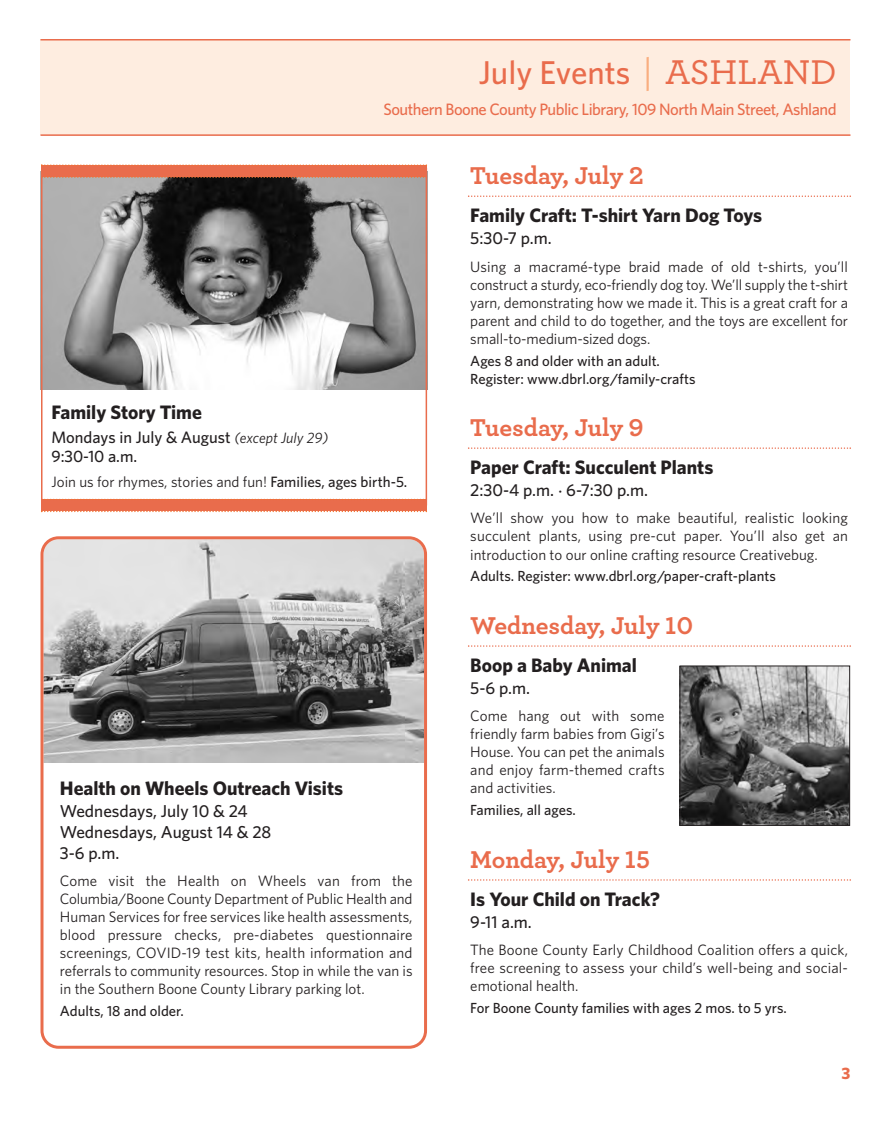
<style>
.page{position:relative;width:891px;height:1121px;background:#fff}
.page>*{position:absolute;margin:0;border:0;box-sizing:border-box;transform-origin:0 0}
.t1{font:500 33px "Whitney";color:#e96c4c}
.t2{font:700 25.5px "Archer";color:#e96c4c}
.t3{font:700 19.5px "Whitney";color:#231f20}
.t4{font:500 17.25px/20.7px "Whitney";color:#231f20}
.t5{font:500 16.5px "Whitney";letter-spacing:-.03em;color:#e96c4c}
.t6{font:500 16.5px/19.8px "Whitney";color:#231f20}
.t7{font:700 16.5px "Whitney";color:#e96c4c}
.t8{font:15px/18px "Whitney";color:#231f20;text-align:justify}
.t9{font:500 14.7px/18px "Whitney";color:#231f20}
.s1{font-weight:400;font-size:37.5px;color:#f9ae80}
.s2{font-family:"Archer";font-size:36px}
.s3{font-weight:400;font-style:italic;font-size:15px}
.s4{font-weight:500}
.s5{font-family:"Archer"}
</style>
<div class="page">
<div style="left:40px;top:40px;width:810px;height:95px;background:#feede0"></div>
<hr style="left:40px;top:39px;width:810px;height:1px;background:#e96c4c">
<hr style="left:40px;top:134px;width:810px;height:2px;background:#e96c4c">
<svg style="left:468px;top:195px;width:383px;height:2px"></svg>
<svg style="left:468px;top:447px;width:383px;height:2px"></svg>
<svg style="left:468px;top:645px;width:383px;height:2px"></svg>
<svg style="left:468px;top:879px;width:383px;height:1px"></svg>
<div style="left:41px;top:499px;width:386px;height:12px;background:#e96c4c"></div>
<svg style="left:44px;top:498px;width:380px;height:2px"></svg>
<svg style="left:41px;top:510px;width:386px;height:2px"></svg>
<svg style="left:40px;top:536px;width:387px;height:512px"></svg>
<img style="left:682px;top:667px;width:166px;height:156px">
<div style="left:680px;top:665px;width:170px;height:160px;border:1px solid #231f20"></div>
<img style="left:40px;top:171px;width:384px;height:218px">
<div style="left:41px;top:165px;width:386px;height:12px;background:#e96c4c"></div>
<svg style="left:41px;top:164px;width:386px;height:2px"></svg>
<svg style="left:44px;top:176px;width:380px;height:2px"></svg>
<div style="left:41px;top:168px;width:386px;height:337px;border:2px solid #e96c4c"></div>
<p class="t1" style="left:479px;top:60px;width:359px">July Events <span class="s1">|</span> <span class="s2">ASHLAND</span></p>
<p class="t5" style="left:383px;top:103px;width:455px">Southern Boone County Public Library, 109 North Main Street, Ashland</p>
<p class="t3" style="left:51px;top:405px;width:152px">Family Story Time</p>
<p class="t6" style="left:51px;top:428px;width:279px">Mondays in July &amp; August <span class="s3">(except July 29)<br></span>9:30-10 a.m.</p>
<p class="t8" style="left:51px;top:473px;width:357px">Join us for rhymes, stories and fun! <span class="s4">Families, ages birth-5.</span></p>
<p class="t3" style="left:60px;top:781px;width:285px">Health on Wheels Outreach Visits</p>
<p class="t4" style="left:60px;top:802px;width:213px">Wednesdays, July 10 &amp; 24<br>Wednesdays, August 14 &amp; 28<br>3-6 p.m.</p>
<p class="t8" style="left:60px;top:873px;width:354px">Come visit the Health on Wheels van from the Columbia/Boone County Department of Public Health and Human Services for free services like health assessments, blood pressure checks, pre-diabetes questionnaire screenings, COVID-19 test kits, health information and referrals to community resources. Stop in while the van is in the Southern Boone County Library parking lot.</p>
<p class="t9" style="left:60px;top:1003px;width:125px">Adults, 18 and older.</p>
<p class="t2" style="left:470px;top:165px;width:175px">Tuesday, July 2</p>
<p class="t3" style="left:470px;top:208px;width:293px">Family Craft: T-shirt Yarn Dog Toys</p>
<p class="t4" style="left:470px;top:229px;width:83px">5:30-7 p.m.</p>
<p class="t8" style="left:470px;top:258px;width:379px">Using a macramé-type braid made of old t-shirts, you’ll construct a sturdy, eco-friendly dog toy. We’ll supply the t-shirt yarn, demonstrating how we made it. This is a great craft for a parent and child to do together, and the toys are excellent for small-to-medium-sized dogs.</p>
<p class="t9" style="left:470px;top:352px;width:227px">Ages 8 and older with an adult.<br>Register: www.dbrl.org/family-crafts</p>
<p class="t2" style="left:470px;top:417px;width:175px">Tuesday, July 9</p>
<p class="t3" style="left:470px;top:459px;width:245px">Paper Craft: Succulent Plants</p>
<p class="t4" style="left:470px;top:481px;width:179px">2:30-4 p.m. <span class="s5">·</span> 6-7:30 p.m.</p>
<p class="t8" style="left:470px;top:510px;width:379px">We’ll show you how to make beautiful, realistic looking succulent plants, using pre-cut paper. You’ll also get an introduction to our online crafting resource Creativebug.</p>
<p class="t9" style="left:470px;top:568px;width:307px">Adults. Register: www.dbrl.org/paper-craft-plants</p>
<p class="t2" style="left:470px;top:615px;width:225px">Wednesday, July 10</p>
<p class="t3" style="left:470px;top:657px;width:168px">Boop a Baby Animal</p>
<p class="t4" style="left:470px;top:679px;width:61px">5-6 p.m.</p>
<p class="t8" style="left:470px;top:708px;width:196px">Come hang out with some friendly farm babies from Gigi’s House. You can pet the animals and enjoy farm-themed crafts and activities.</p>
<p class="t9" style="left:470px;top:802px;width:107px">Families, all ages.</p>
<p class="t2" style="left:470px;top:849px;width:181px">Monday, July 15</p>
<p class="t3" style="left:470px;top:891px;width:191px">Is Your Child on Track?</p>
<p class="t4" style="left:470px;top:913px;width:63px">9-11 a.m.</p>
<p class="t8" style="left:470px;top:942px;width:379px">The Boone County Early Childhood Coalition offers a quick, free screening to assess your child’s well-being and social&shy;emotional health.</p>
<p class="t9" style="left:470px;top:1000px;width:318px">For Boone County families with ages 2 mos. to 5 yrs.</p>
<p class="t7" style="left:842px;top:1066px;width:10px">3</p>
</div>
